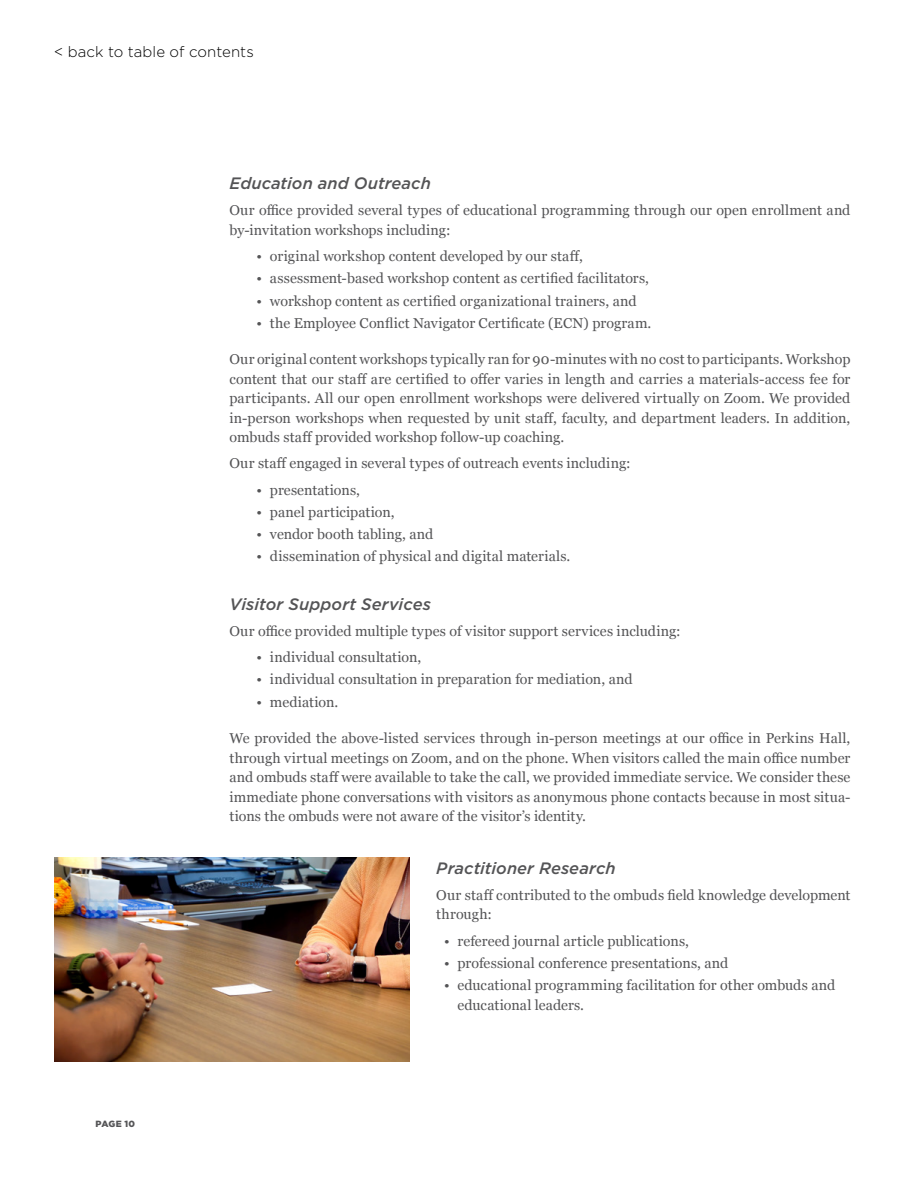
<style>
.page{position:relative;width:918px;height:1188px;background:#fff}
.page>*{position:absolute;margin:0;border:0;box-sizing:border-box;transform-origin:0 0}
.t1{font:italic 500 16.5px "Gotham";letter-spacing:.005em;color:#545456}
.t2{font:300 15px "Gotham";letter-spacing:.005em;color:#000}
.t3{font:14.25px/19.5px "Georgia";color:#545456}
.t4{font:900 9px "Gotham";letter-spacing:.015em;color:#545456}
</style>
<div class="page">
<img style="left:54px;top:858px;width:355px;height:204px">
<p class="t2" style="left:54px;top:43px;width:201px">&lt; back to table of contents</p>
<p class="t4" style="left:96px;top:1117px;width:41px">PAGE 10</p>
<p class="t1" style="left:230px;top:173px;width:203px">Education and Outreach</p>
<p class="t3" style="left:230px;top:200px;width:622px">Our office provided several types of educational programming through our open enrollment and by-invitation workshops including:</p>
<p class="t3" style="left:257px;top:246px;width:328px">• original workshop content developed by our staff,</p>
<p class="t3" style="left:257px;top:268px;width:394px">• assessment-based workshop content as certified facilitators,</p>
<p class="t3" style="left:257px;top:290px;width:382px">• workshop content as certified organizational trainers, and</p>
<p class="t3" style="left:257px;top:313px;width:396px">• the Employee Conflict Navigator Certificate (ECN) program.</p>
<p class="t3" style="left:230px;top:349px;width:623px;text-align:justify">Our original content workshops typically ran for 90-minutes with no cost to participants. Workshop content that our staff are certified to offer varies in length and carries a materials-access fee for participants. All our open enrollment workshops were delivered virtually on Zoom. We provided in-person workshops when requested by unit staff, faculty, and department leaders. In addition, ombuds staff provided workshop follow-up coaching.</p>
<p class="t3" style="left:230px;top:453px;width:403px">Our staff engaged in several types of outreach events including:</p>
<p class="t3" style="left:257px;top:479px;width:105px">• presentations,</p>
<p class="t3" style="left:257px;top:502px;width:140px">• panel participation,</p>
<p class="t3" style="left:257px;top:524px;width:178px">• vendor booth tabling, and</p>
<p class="t3" style="left:257px;top:546px;width:315px">• dissemination of physical and digital materials.</p>
<p class="t1" style="left:230px;top:593px;width:203px">Visitor Support Services</p>
<p class="t3" style="left:230px;top:621px;width:453px">Our office provided multiple types of visitor support services including:</p>
<p class="t3" style="left:257px;top:647px;width:166px">• individual consultation,</p>
<p class="t3" style="left:257px;top:669px;width:378px">• individual consultation in preparation for mediation, and</p>
<p class="t3" style="left:257px;top:691px;width:83px">• mediation.</p>
<p class="t3" style="left:230px;top:728px;width:623px;text-align:justify">We provided the above-listed services through in-person meetings at our office in Perkins Hall, through virtual meetings on Zoom, and on the phone. When visitors called the main office number and ombuds staff were available to take the call, we provided immediate service. We consider these immediate phone conversations with visitors as anonymous phone contacts because in most situa&shy;tions the ombuds were not aware of the visitor’s identity.</p>
<p class="t1" style="left:436px;top:857px;width:181px">Practitioner Research</p>
<p class="t3" style="left:436px;top:885px;width:416px">Our staff contributed to the ombuds field knowledge development through:</p>
<p class="t3" style="left:444px;top:930px;width:247px">• refereed journal article publications,</p>
<p class="t3" style="left:444px;top:953px;width:286px">• professional conference presentations, and</p>
<p class="t3" style="left:457px;top:975px;width:379px;text-indent:-13px">• educational programming facilitation for other ombuds and educational leaders.</p>
</div>
